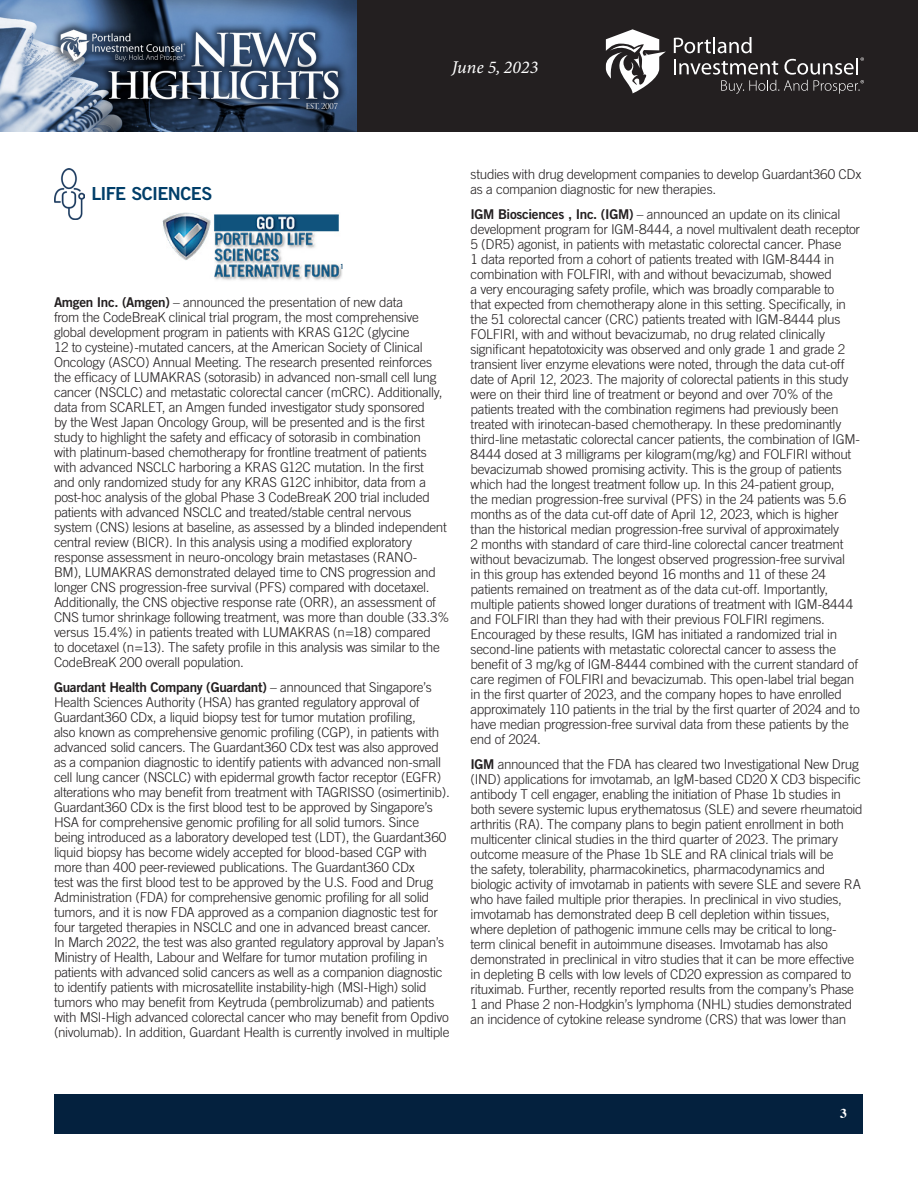
<style>
.page{position:relative;width:918px;height:1188px;background:#fff}
.page>*{position:absolute;margin:0;border:0;box-sizing:border-box;transform-origin:0 0}
.Article_-_Body{font:18px "Trade Gothic Bold Two";letter-spacing:-.035em;color:#003e69}
.t1{font:italic 18px "Minion Variable Concept";color:#fff}
.Article_-_Body-2{font:300 13.5px/15px "Trade Gothic";letter-spacing:-.02em;color:#231f20}
.t2{font:700 13.5px "Times";color:#fff}
.t3{font:7.05px "Trade Gothic Bold Cond Twenty";color:#003e69}
.s1{font-family:"Trade Gothic Bold Two";font-weight:400}
</style>
<div class="page">
<div style="left:356px;top:0;width:562px;height:132px;background:#231f20"></div>
<img style="left:0;top:0;width:356px;height:132px">
<svg style="left:674px;top:37px;width:190px;height:57px"></svg>
<svg style="left:606px;top:29px;width:60px;height:64px"></svg>
<div style="left:55px;top:1094px;width:808px;height:39px;background:#04213e"></div>
<img style="left:54px;top:168px;width:31px;height:51px">
<img style="left:163px;top:213px;width:179px;height:67px">
<h1 class="t1" style="left:452px;top:55px;width:88px">June 5, 2023</h1>
<p class="Article_-_Body" style="left:91px;top:183px;width:122px">LIFE SCIENCES</p>
<p class="t3" style="left:341px;top:262px;width:5px">1</p>
<p class="Article_-_Body-2" style="left:54px;top:295px;width:397px"><span class="s1">Amgen Inc. (Amgen)</span> – announced the presentation of new data<br>from the CodeBreaK clinical trial program, the most comprehensive global development program in patients with KRAS G12C (glycine<br>12 to cysteine)-mutated cancers, at the American Society of Clinical Oncology (ASCO) Annual Meeting. The research presented reinforces the efficacy of LUMAKRAS (sotorasib) in advanced non-small cell lung cancer (NSCLC) and metastatic colorectal cancer (mCRC). Additionally, data from SCARLET, an Amgen funded investigator study sponsored<br>by the West Japan Oncology Group, will be presented and is the first study to highlight the safety and efficacy of sotorasib in combination<br>with platinum-based chemotherapy for frontline treatment of patients with advanced NSCLC harboring a KRAS G12C mutation. In the first<br>and only randomized study for any KRAS G12C inhibitor, data from a post-hoc analysis of the global Phase 3 CodeBreaK 200 trial included patients with advanced NSCLC and treated/stable central nervous system (CNS) lesions at baseline, as assessed by a blinded independent central review (BICR). In this analysis using a modified exploratory response assessment in neuro-oncology brain metastases (RANO-<br>BM), LUMAKRAS demonstrated delayed time to CNS progression and longer CNS progression-free survival (PFS) compared with docetaxel.<br>Additionally, the CNS objective response rate (ORR), an assessment of CNS tumor shrinkage following treatment, was more than double (33.3% versus 15.4%) in patients treated with LUMAKRAS (n=18) compared<br>to docetaxel (n=13). The safety profile in this analysis was similar to the CodeBreaK 200 overall population.</p>
<p class="Article_-_Body-2" style="left:54px;top:679px;width:397px"><span class="s1">Guardant Health Company (Guardant)</span> – announced that Singapore’s Health Sciences Authority (HSA) has granted regulatory approval of Guardant360 CDx, a liquid biopsy test for tumor mutation profiling,<br>also known as comprehensive genomic profiling (CGP), in patients with advanced solid cancers. The Guardant360 CDx test was also approved as a companion diagnostic to identify patients with advanced non-small cell lung cancer (NSCLC) with epidermal growth factor receptor (EGFR) alterations who may benefit from treatment with TAGRISSO (osimertinib).<br>Guardant360 CDx is the first blood test to be approved by Singapore’s HSA for comprehensive genomic profiling for all solid tumors. Since being introduced as a laboratory developed test (LDT), the Guardant360 liquid biopsy has become widely accepted for blood-based CGP with more than 400 peer-reviewed publications. The Guardant360 CDx<br>test was the first blood test to be approved by the U.S. Food and Drug Administration (FDA) for comprehensive genomic profiling for all solid tumors, and it is now FDA approved as a companion diagnostic test for four targeted therapies in NSCLC and one in advanced breast cancer.<br>In March 2022, the test was also granted regulatory approval by Japan’s Ministry of Health, Labour and Welfare for tumor mutation profiling in patients with advanced solid cancers as well as a companion diagnostic to identify patients with microsatellite instability-high (MSI-High) solid tumors who may benefit from Keytruda (pembrolizumab) and patients with MSI-High advanced colorectal cancer who may benefit from Opdivo (nivolumab). In addition, Guardant Health is currently involved in multiple</p>
<p class="Article_-_Body-2" style="left:471px;top:167px;width:392px">studies with drug development companies to develop Guardant360 CDx as a companion diagnostic for new therapies.</p>
<p class="Article_-_Body-2" style="left:471px;top:206px;width:391px"><span class="s1">IGM Biosciences , Inc. (IGM)</span> – announced an update on its clinical development program for IGM-8444, a novel multivalent death receptor 5 (DR5) agonist, in patients with metastatic colorectal cancer. Phase<br>1 data reported from a cohort of patients treated with IGM-8444 in combination with FOLFIRI, with and without bevacizumab, showed<br>a very encouraging safety profile, which was broadly comparable to<br>that expected from chemotherapy alone in this setting. Specifically, in the 51 colorectal cancer (CRC) patients treated with IGM-8444 plus FOLFIRI, with and without bevacizumab, no drug related clinically significant hepatotoxicity was observed and only grade 1 and grade 2 transient liver enzyme elevations were noted, through the data cut-off date of April 12, 2023. The majority of colorectal patients in this study were on their third line of treatment or beyond and over 70% of the patients treated with the combination regimens had previously been treated with irinotecan-based chemotherapy. In these predominantly third-line metastatic colorectal cancer patients, the combination of IGM-8444 dosed at 3 milligrams per kilogram(mg/kg) and FOLFIRI without bevacizumab showed promising activity. This is the group of patients which had the longest treatment follow up. In this 24-patient group,<br>the median progression-free survival (PFS) in the 24 patients was 5.6 months as of the data cut-off date of April 12, 2023, which is higher than the historical median progression-free survival of approximately<br>2 months with standard of care third-line colorectal cancer treatment without bevacizumab. The longest observed progression-free survival<br>in this group has extended beyond 16 months and 11 of these 24 patients remained on treatment as of the data cut-off. Importantly, multiple patients showed longer durations of treatment with IGM-8444 and FOLFIRI than they had with their previous FOLFIRI regimens.<br>Encouraged by these results, IGM has initiated a randomized trial in second-line patients with metastatic colorectal cancer to assess the benefit of 3 mg/kg of IGM-8444 combined with the current standard of care regimen of FOLFIRI and bevacizumab. This open-label trial began in the first quarter of 2023, and the company hopes to have enrolled approximately 110 patients in the trial by the first quarter of 2024 and to have median progression-free survival data from these patients by the end of 2024.</p>
<p class="Article_-_Body-2" style="left:471px;top:756px;width:394px"><span class="s1">IGM</span> announced that the FDA has cleared two Investigational New Drug (IND) applications for imvotamab, an IgM-based CD20 X CD3 bispecific antibody T cell engager, enabling the initiation of Phase 1b studies in both severe systemic lupus erythematosus (SLE) and severe rheumatoid arthritis (RA). The company plans to begin patient enrollment in both multicenter clinical studies in the third quarter of 2023. The primary outcome measure of the Phase 1b SLE and RA clinical trials will be<br>the safety, tolerability, pharmacokinetics, pharmacodynamics and biologic activity of imvotamab in patients with severe SLE and severe RA who have failed multiple prior therapies. In preclinical in vivo studies, imvotamab has demonstrated deep B cell depletion within tissues, where depletion of pathogenic immune cells may be critical to long&shy;term clinical benefit in autoimmune diseases. Imvotamab has also demonstrated in preclinical in vitro studies that it can be more effective in depleting B cells with low levels of CD20 expression as compared to rituximab. Further, recently reported results from the company’s Phase 1 and Phase 2 non-Hodgkin’s lymphoma (NHL) studies demonstrated an incidence of cytokine release syndrome (CRS) that was lower than</p>
<p class="t2" style="left:840px;top:1100px;width:8px">3</p>
</div>
